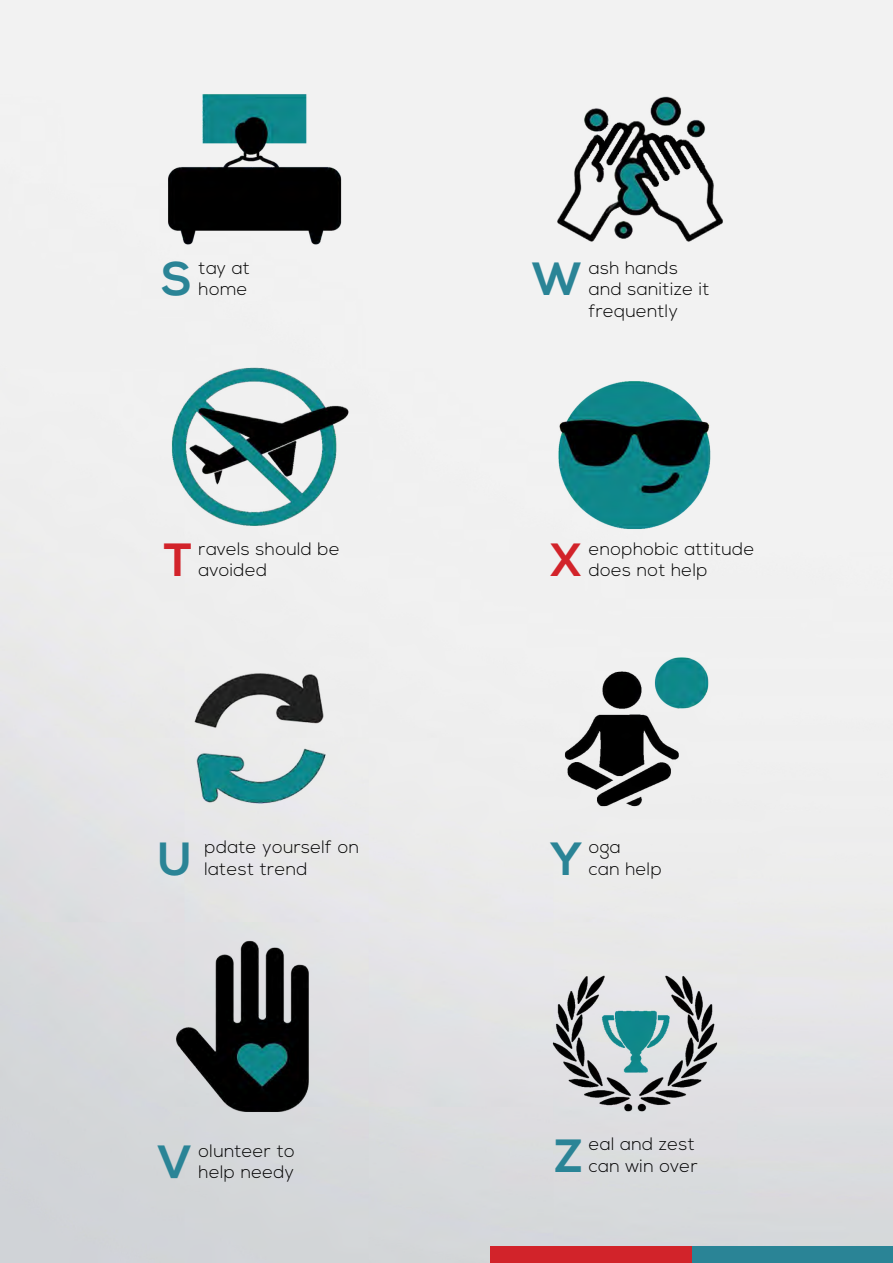
<style>
.page{position:relative;width:893px;height:1263px;background:#fff}
.page>*{position:absolute;margin:0;border:0;box-sizing:border-box;transform-origin:0 0}
.t1{font:700 46.5px "Nexa";color:#2a8496}
.t2{font:700 46.5px "Nexa";color:#d2232a}
.t3{font:300 18px/21.6px "Nexa";letter-spacing:.02em;color:#000}
</style>
<div class="page">
<div style="left:691px;top:1246px;width:202px;height:17px;background:#2a8496"></div>
<div style="left:490px;top:1246px;width:201px;height:17px;background:#d2232a"></div>
<img style="left:166px;top:67px;width:559px;height:1070px">
<h1 class="t1" style="left:162px;top:252px;width:32px">S</h1>
<p class="t3" style="left:199px;top:258px;width:53px">tay at</p>
<p class="t3" style="left:199px;top:279px;width:51px">home</p>
<h1 class="t1" style="left:532px;top:252px;width:52px">W</h1>
<p class="t3" style="left:589px;top:258px;width:122px">ash hands and sanitize it</p>
<p class="t3" style="left:589px;top:301px;width:91px">frequently</p>
<h1 class="t2" style="left:164px;top:533px;width:30px">T</h1>
<p class="t3" style="left:199px;top:538px;width:143px">ravels should be</p>
<p class="t3" style="left:199px;top:560px;width:70px">avoided</p>
<h1 class="t2" style="left:550px;top:533px;width:34px">X</h1>
<p class="t3" style="left:589px;top:538px;width:167px">enophobic attitude</p>
<p class="t3" style="left:589px;top:560px;width:120px">does not help</p>
<h1 class="t1" style="left:158px;top:832px;width:36px">U</h1>
<p class="t3" style="left:205px;top:837px;width:156px">pdate yourself on</p>
<p class="t3" style="left:205px;top:858px;width:104px">latest trend</p>
<h1 class="t1" style="left:550px;top:832px;width:34px">Y</h1>
<p class="t3" style="left:589px;top:837px;width:34px">oga</p>
<p class="t3" style="left:589px;top:858px;width:75px">can help</p>
<h1 class="t1" style="left:157px;top:1135px;width:36px">V</h1>
<p class="t3" style="left:199px;top:1140px;width:98px">olunteer to</p>
<p class="t3" style="left:199px;top:1162px;width:97px">help needy</p>
<h1 class="t1" style="left:555px;top:1129px;width:29px">Z</h1>
<p class="t3" style="left:589px;top:1134px;width:108px">eal and zest</p>
<p class="t3" style="left:589px;top:1155px;width:111px">can win over</p>
</div>
